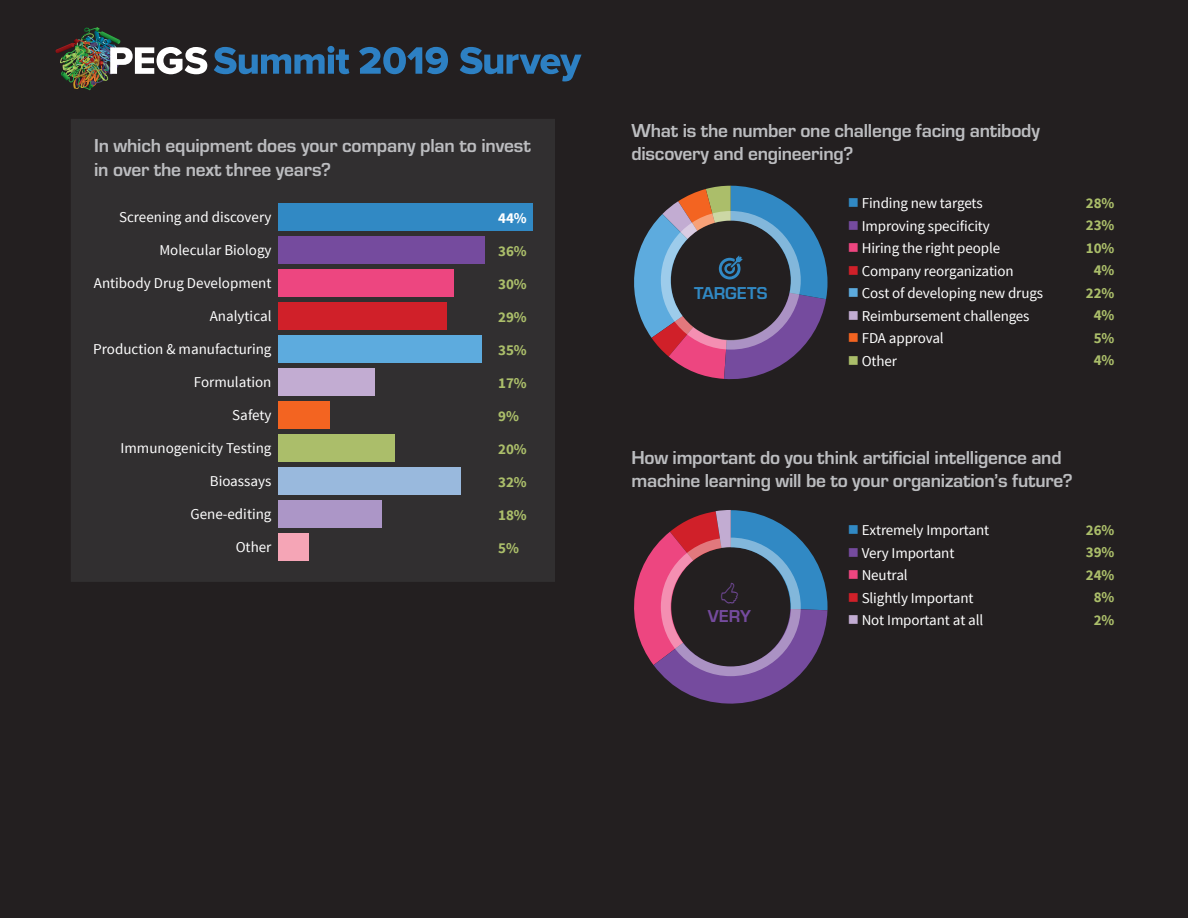
<style>
.page{position:relative;width:1188px;height:918px;background:#231f20}
.page>*{position:absolute;margin:0;border:0;box-sizing:border-box;transform-origin:0 0}
.t1{font:700 19.5px/23.4px "Eurostile";letter-spacing:-.015em;color:#bcbdc0}
.t2{font:700 17.85px "Eurostile";color:#3189c4}
.t3{font:700 17.85px "Eurostile";color:#754b9e}
.t4{font:15px "Source Sans Pro";letter-spacing:-.01em;color:#fff}
.t5{font:700 15px/22.5px "Source Sans Pro";color:#abbe6a;text-align:center}
.t6{font:700 15px "Source Sans Pro";color:#fff}
.s1{color:#3189c4}
.s2{color:#754b9e}
.s3{color:#ed4680}
.s4{color:#d02029}
.s5{color:#5dabde}
.s6{color:#c2acd2}
.s7{color:#f36421}
.s8{color:#abbe6a}
</style>
<div class="page">
<img style="left:55px;top:27px;width:152px;height:63px">
<svg style="left:214px;top:46px;width:135px;height:28px;background:#274d6e"></svg>
<svg style="left:359px;top:47px;width:89px;height:27px;background:#28567d"></svg>
<svg style="left:460px;top:47px;width:122px;height:34px;background:#26435d"></svg>
<div style="left:69px;top:117px;width:488px;height:467px;background:#312f30;border:2px solid #231f20"></div>
<div style="left:278px;top:533px;width:31px;height:28px;background:#f5a5b6"></div>
<div style="left:278px;top:500px;width:104px;height:28px;background:#ac96c7"></div>
<div style="left:278px;top:467px;width:183px;height:28px;background:#99b9dd"></div>
<div style="left:278px;top:434px;width:117px;height:28px;background:#abbe6a"></div>
<div style="left:278px;top:401px;width:52px;height:28px;background:#f36421"></div>
<div style="left:278px;top:368px;width:97px;height:28px;background:#c2acd2"></div>
<div style="left:278px;top:335px;width:203px;height:28px;background:#5dabde"></div>
<div style="left:278px;top:302px;width:169px;height:28px;background:#d02029"></div>
<div style="left:278px;top:269px;width:176px;height:28px;background:#ed4680"></div>
<div style="left:278px;top:236px;width:207px;height:28px;background:#754b9e"></div>
<div style="left:278px;top:203px;width:255px;height:28px;background:#3189c4"></div>
<svg style="left:625px;top:186px;width:203px;height:196px;background:#4f4d62"></svg>
<svg style="left:622px;top:510px;width:206px;height:195px;background:#563f5a"></svg>
<h1 class="t1" style="left:94px;top:133px;width:438px">In which equipment does your company plan to invest in over the next three years?</h1>
<p class="t4" style="left:119px;top:208px;width:154px">Screening and discovery</p>
<p class="t4" style="left:159px;top:241px;width:114px">Molecular Biology</p>
<p class="t4" style="left:94px;top:274px;width:179px">Antibody Drug Development</p>
<p class="t4" style="left:210px;top:307px;width:63px">Analytical</p>
<p class="t4" style="left:93px;top:340px;width:180px">Production &amp; manufacturing</p>
<p class="t4" style="left:194px;top:373px;width:79px">Formulation</p>
<p class="t4" style="left:232px;top:406px;width:41px">Safety</p>
<p class="t4" style="left:121px;top:439px;width:152px">Immunogenicity Testing</p>
<p class="t4" style="left:210px;top:472px;width:63px">Bioassays</p>
<p class="t4" style="left:190px;top:505px;width:83px">Gene-editing</p>
<p class="t4" style="left:236px;top:538px;width:37px">Other</p>
<p class="t6" style="left:498px;top:209px;width:30px">44%</p>
<p class="t5" style="left:498px;top:241px;width:30px">36%</p>
<p class="t5" style="left:498px;top:274px;width:30px">30%</p>
<p class="t5" style="left:498px;top:307px;width:30px">29%</p>
<p class="t5" style="left:498px;top:340px;width:30px">35%</p>
<p class="t5" style="left:498px;top:373px;width:30px">17%</p>
<p class="t5" style="left:498px;top:406px;width:22px">9%</p>
<p class="t5" style="left:498px;top:439px;width:30px">20%</p>
<p class="t5" style="left:498px;top:472px;width:30px">32%</p>
<p class="t5" style="left:498px;top:499px;width:30px;line-height:33px;text-align:left">18%<br>5%</p>
<h1 class="t1" style="left:631px;top:117px;width:410px">What is the number one challenge facing antibody discovery and engineering?</h1>
<p class="t4" style="left:848px;top:194px;width:136px"><span class="s1">■</span> Finding new targets</p>
<p class="t4" style="left:848px;top:216px;width:144px"><span class="s2">■</span> Improving specificity</p>
<p class="t4" style="left:848px;top:239px;width:154px"><span class="s3">■</span> Hiring the right people</p>
<p class="t4" style="left:848px;top:261px;width:168px"><span class="s4">■</span> Company reorganization</p>
<p class="t4" style="left:848px;top:284px;width:197px"><span class="s5">■</span> Cost of developing new drugs</p>
<p class="t4" style="left:848px;top:306px;width:183px"><span class="s6">■</span> Reimbursement challenges</p>
<p class="t4" style="left:848px;top:329px;width:98px"><span class="s7">■</span> FDA approval</p>
<p class="t4" style="left:848px;top:351px;width:51px"><span class="s8">■</span> Other</p>
<p class="t2" style="left:694px;top:280px;width:75px">TARGETS</p>
<p class="t5" style="left:1086px;top:192px;width:30px">28%<br>23%<br>10%<br>4%<br>22%<br>4%<br>5%<br>4%</p>
<h1 class="t1" style="left:631px;top:444px;width:443px">How important do you think artificial intelligence and machine learning will be to your organization’s future?</h1>
<p class="t4" style="left:848px;top:521px;width:143px"><span class="s1">■</span> Extremely Important</p>
<p class="t4" style="left:848px;top:543px;width:108px"><span class="s2">■</span> Very Important</p>
<p class="t4" style="left:848px;top:566px;width:61px"><span class="s3">■</span> Neutral</p>
<p class="t4" style="left:848px;top:588px;width:127px"><span class="s4">■</span> Slightly Important</p>
<p class="t4" style="left:848px;top:611px;width:137px"><span class="s6">■</span> Not Important at all</p>
<p class="t5" style="left:1086px;top:519px;width:30px">26%<br>39%<br>24%<br>8%</p>
<p class="t3" style="left:708px;top:603px;width:45px">VERY</p>
<p class="t5" style="left:1094px;top:609px;width:22px">2%</p>
</div>
